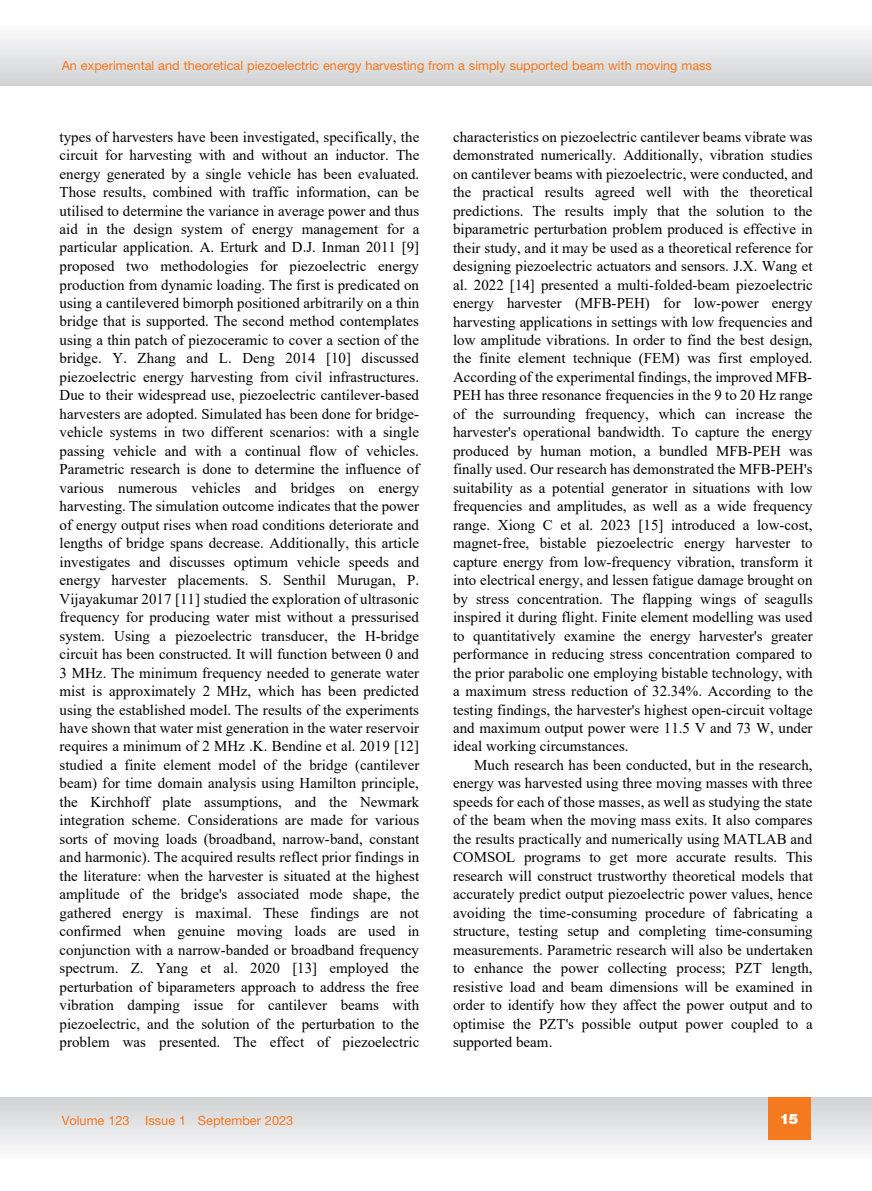
<style>
.page{position:relative;width:872px;height:1191px;background:#fff}
.page>*{position:absolute;margin:0;border:0;box-sizing:border-box;transform-origin:0 0}
.t1{font:15px/18.5px "Times New Roman";letter-spacing:.005em;color:#000;text-align:justify}
.t2{font:900 14.25px "Helvetica Neue LT Pro";color:#fff}
.t3{font:12.75px "Helvetica Neue LT Pro";color:#f4791f}
</style>
<div class="page">
<svg style="left:0;top:35px;width:872px;height:50px"></svg>
<svg style="left:0;top:1097px;width:872px;height:52px"></svg>
<div style="left:767px;top:1097px;width:43px;height:43px;background:#f4791f"></div>
<p class="t3" style="left:62px;top:57px;width:652px">An experimental and theoretical piezoelectric energy harvesting from a simply supported beam with moving mass</p>
<p class="t1" style="left:60px;top:127px;width:361px">types of harvesters have been investigated, specifically, the circuit for harvesting with and without an inductor. The energy generated by a single vehicle has been evaluated.<br>Those results, combined with traffic information, can be utilised to determine the variance in average power and thus aid in the design system of energy management for a particular application. A. Erturk and D.J. Inman 2011 [9] proposed two methodologies for piezoelectric energy production from dynamic loading. The first is predicated on using a cantilevered bimorph positioned arbitrarily on a thin bridge that is supported. The second method contemplates using a thin patch of piezoceramic to cover a section of the bridge. Y. Zhang and L. Deng 2014 [10] discussed piezoelectric energy harvesting from civil infrastructures.<br>Due to their widespread use, piezoelectric cantilever-based harvesters are adopted. Simulated has been done for bridge&shy;vehicle systems in two different scenarios: with a single passing vehicle and with a continual flow of vehicles.<br>Parametric research is done to determine the influence of various numerous vehicles and bridges on energy harvesting. The simulation outcome indicates that the power of energy output rises when road conditions deteriorate and lengths of bridge spans decrease. Additionally, this article investigates and discusses optimum vehicle speeds and energy harvester placements. S. Senthil Murugan, P.<br>Vijayakumar 2017 [11] studied the exploration of ultrasonic frequency for producing water mist without a pressurised system. Using a piezoelectric transducer, the H-bridge circuit has been constructed. It will function between 0 and 3 MHz. The minimum frequency needed to generate water mist is approximately 2 MHz, which has been predicted using the established model. The results of the experiments have shown that water mist generation in the water reservoir requires a minimum of 2 MHz .K. Bendine et al. 2019 [12] studied a finite element model of the bridge (cantilever beam) for time domain analysis using Hamilton principle, the Kirchhoff plate assumptions, and the Newmark integration scheme. Considerations are made for various sorts of moving loads (broadband, narrow-band, constant and harmonic). The acquired results reflect prior findings in the literature: when the harvester is situated at the highest amplitude of the bridge's associated mode shape, the gathered energy is maximal. These findings are not confirmed when genuine moving loads are used in conjunction with a narrow-banded or broadband frequency spectrum. Z. Yang et al. 2020 [13] employed the perturbation of biparameters approach to address the free vibration damping issue for cantilever beams with piezoelectric, and the solution of the perturbation to the problem was presented. The effect of piezoelectric</p>
<p class="t1" style="left:453px;top:127px;width:361px">characteristics on piezoelectric cantilever beams vibrate was</p>
<p class="t1" style="left:453px;top:145px;width:361px">demonstrated numerically. Additionally, vibration studies</p>
<p class="t1" style="left:453px;top:164px;width:361px">on cantilever beams with piezoelectric, were conducted, and</p>
<p class="t1" style="left:453px;top:182px;width:361px">the practical results agreed well with the theoretical</p>
<p class="t1" style="left:453px;top:201px;width:361px">predictions. The results imply that the solution to the</p>
<p class="t1" style="left:453px;top:219px;width:361px">biparametric perturbation problem produced is effective in</p>
<p class="t1" style="left:453px;top:238px;width:361px">their study, and it may be used as a theoretical reference for</p>
<p class="t1" style="left:453px;top:256px;width:361px">designing piezoelectric actuators and sensors. J.X. Wang et</p>
<p class="t1" style="left:453px;top:275px;width:361px">al. 2022 [14] presented a multi-folded-beam piezoelectric</p>
<p class="t1" style="left:453px;top:293px;width:361px">energy harvester (MFB-PEH) for low-power energy</p>
<p class="t1" style="left:453px;top:312px;width:361px">harvesting applications in settings with low frequencies and</p>
<p class="t1" style="left:453px;top:330px;width:361px">low amplitude vibrations. In order to find the best design,</p>
<p class="t1" style="left:453px;top:349px;width:361px">the finite element technique (FEM) was first employed.</p>
<p class="t1" style="left:453px;top:367px;width:361px">According of the experimental findings, the improved MFB-</p>
<p class="t1" style="left:453px;top:385px;width:361px">PEH has three resonance frequencies in the 9 to 20 Hz range</p>
<p class="t1" style="left:453px;top:404px;width:361px">of the surrounding frequency, which can increase the</p>
<p class="t1" style="left:453px;top:423px;width:361px">harvester's operational bandwidth. To capture the energy</p>
<p class="t1" style="left:453px;top:441px;width:361px">produced by human motion, a bundled MFB-PEH was</p>
<p class="t1" style="left:453px;top:459px;width:361px">finally used. Our research has demonstrated the MFB-PEH's</p>
<p class="t1" style="left:453px;top:478px;width:361px">suitability as a potential generator in situations with low</p>
<p class="t1" style="left:453px;top:496px;width:361px">frequencies and amplitudes, as well as a wide frequency</p>
<p class="t1" style="left:453px;top:515px;width:361px">range. Xiong C et al. 2023 [15] introduced a low-cost,</p>
<p class="t1" style="left:453px;top:533px;width:361px">magnet-free, bistable piezoelectric energy harvester to</p>
<p class="t1" style="left:453px;top:552px;width:361px">capture energy from low-frequency vibration, transform it</p>
<p class="t1" style="left:453px;top:570px;width:361px">into electrical energy, and lessen fatigue damage brought on</p>
<p class="t1" style="left:453px;top:589px;width:361px">by stress concentration. The flapping wings of seagulls</p>
<p class="t1" style="left:453px;top:607px;width:361px">inspired it during flight. Finite element modelling was used</p>
<p class="t1" style="left:453px;top:626px;width:361px">to quantitatively examine the energy harvester's greater</p>
<p class="t1" style="left:453px;top:644px;width:361px">performance in reducing stress concentration compared to</p>
<p class="t1" style="left:453px;top:663px;width:361px">the prior parabolic one employing bistable technology, with</p>
<p class="t1" style="left:453px;top:681px;width:361px">a maximum stress reduction of 32.34%. According to the</p>
<p class="t1" style="left:453px;top:700px;width:361px">testing findings, the harvester's highest open-circuit voltage</p>
<p class="t1" style="left:453px;top:718px;width:361px">and maximum output power were 11.5 V and 73 W, under</p>
<p class="t1" style="left:453px;top:736px;width:177px">ideal working circumstances.</p>
<p class="t1" style="left:474px;top:755px;width:340px">Much research has been conducted, but in the research,</p>
<p class="t1" style="left:453px;top:773px;width:361px">energy was harvested using three moving masses with three</p>
<p class="t1" style="left:453px;top:792px;width:361px">speeds for each of those masses, as well as studying the state</p>
<p class="t1" style="left:453px;top:810px;width:361px">of the beam when the moving mass exits. It also compares</p>
<p class="t1" style="left:453px;top:829px;width:361px">the results practically and numerically using MATLAB and</p>
<p class="t1" style="left:453px;top:847px;width:361px">COMSOL programs to get more accurate results. This</p>
<p class="t1" style="left:453px;top:866px;width:361px">research will construct trustworthy theoretical models that</p>
<p class="t1" style="left:453px;top:884px;width:361px">accurately predict output piezoelectric power values, hence</p>
<p class="t1" style="left:453px;top:903px;width:361px">avoiding the time-consuming procedure of fabricating a</p>
<p class="t1" style="left:453px;top:921px;width:361px">structure, testing setup and completing time-consuming</p>
<p class="t1" style="left:453px;top:940px;width:361px">measurements. Parametric research will also be undertaken</p>
<p class="t1" style="left:453px;top:958px;width:361px">to enhance the power collecting process; PZT length,</p>
<p class="t1" style="left:453px;top:977px;width:361px">resistive load and beam dimensions will be examined in</p>
<p class="t1" style="left:453px;top:995px;width:361px">order to identify how they affect the power output and to</p>
<p class="t1" style="left:453px;top:1014px;width:361px">optimise the PZT's possible output power coupled to a</p>
<p class="t1" style="left:453px;top:1032px;width:101px">supported beam.</p>
<p class="t3" style="left:62px;top:1112px;width:233px">Volume 123 Issue 1 September 2023</p>
<p class="t2" style="left:779px;top:1110px;width:20px">15</p>
</div>
